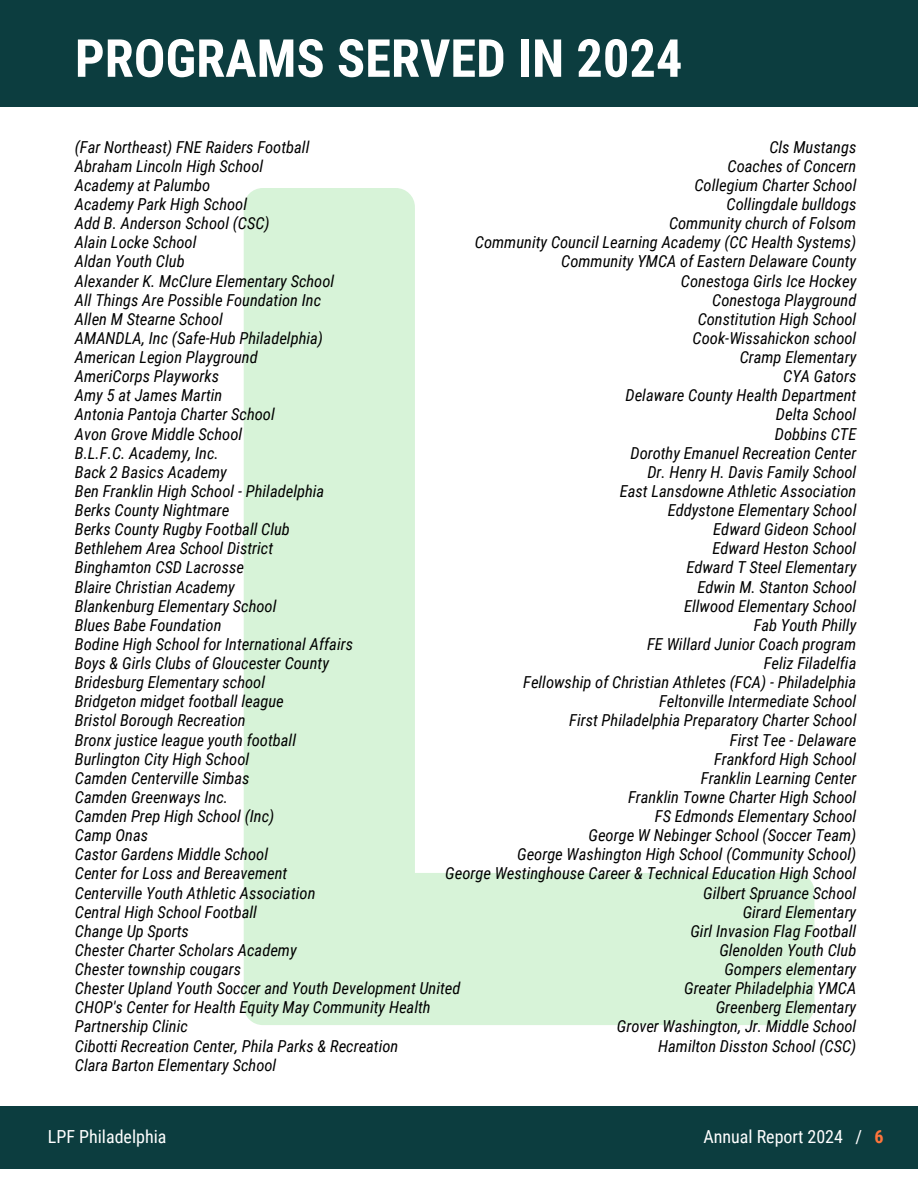
<style>
.page{position:relative;width:918px;height:1188px;background:#fff}
.page>*{position:absolute;margin:0;border:0;box-sizing:border-box;transform-origin:0 0}
.t1{font:700 52.5px "Roboto Condensed";color:#fff}
.t2{font:18px "Roboto Condensed";color:#fff}
.t3{font:italic 16.5px/19.2px "Roboto Condensed";color:#000}
.s1{font-weight:700;color:#ff753b}
</style>
<div class="page">
<div style="left:0;top:1106px;width:918px;height:63px;background:#0c3d3f"></div>
<svg style="left:244px;top:188px;width:570px;height:837px"></svg>
<div style="left:0;top:0;width:918px;height:107px;background:#0c3d3f"></div>
<p class="t1" style="left:75px;top:28px;width:609px">PROGRAMS SERVED IN 2024</p>
<p class="t3" style="left:75px;top:137px;width:236px">(Far Northeast) FNE Raiders Football</p>
<p class="t3" style="left:75px;top:157px;width:190px">Abraham Lincoln High School</p>
<p class="t3" style="left:75px;top:176px;width:137px">Academy at Palumbo</p>
<p class="t3" style="left:75px;top:195px;width:174px">Academy Park High School</p>
<p class="t3" style="left:75px;top:214px;width:196px">Add B. Anderson School (CSC)</p>
<p class="t3" style="left:75px;top:233px;width:123px">Alain Locke School</p>
<p class="t3" style="left:75px;top:252px;width:111px">Aldan Youth Club</p>
<p class="t3" style="left:75px;top:271px;width:261px">Alexander K. McClure Elementary School</p>
<p class="t3" style="left:75px;top:290px;width:248px">All Things Are Possible Foundation Inc</p>
<p class="t3" style="left:75px;top:310px;width:149px">Allen M Stearne School</p>
<p class="t3" style="left:75px;top:329px;width:250px">AMANDLA, Inc (Safe-Hub Philadelphia)</p>
<p class="t3" style="left:75px;top:348px;width:184px">American Legion Playground</p>
<p class="t3" style="left:75px;top:367px;width:146px">AmeriCorps Playworks</p>
<p class="t3" style="left:75px;top:386px;width:149px">Amy 5 at James Martin</p>
<p class="t3" style="left:75px;top:405px;width:201px">Antonia Pantoja Charter School</p>
<p class="t3" style="left:75px;top:424px;width:169px">Avon Grove Middle School</p>
<p class="t3" style="left:75px;top:443px;width:145px">B.L.F.C. Academy, Inc.</p>
<p class="t3" style="left:75px;top:463px;width:153px">Back 2 Basics Academy</p>
<p class="t3" style="left:75px;top:482px;width:251px">Ben Franklin High School - Philadelphia</p>
<p class="t3" style="left:75px;top:501px;width:156px">Berks County Nightmare</p>
<p class="t3" style="left:75px;top:520px;width:217px">Berks County Rugby Football Club</p>
<p class="t3" style="left:75px;top:539px;width:200px">Bethlehem Area School District</p>
<p class="t3" style="left:75px;top:558px;width:171px">Binghamton CSD Lacrosse</p>
<p class="t3" style="left:75px;top:577px;width:162px">Blaire Christian Academy</p>
<p class="t3" style="left:75px;top:596px;width:203px">Blankenburg Elementary School</p>
<p class="t3" style="left:75px;top:616px;width:148px">Blues Babe Foundation</p>
<p class="t3" style="left:75px;top:635px;width:280px">Bodine High School for International Affairs</p>
<p class="t3" style="left:75px;top:654px;width:256px">Boys &amp; Girls Clubs of Gloucester County</p>
<p class="t3" style="left:75px;top:673px;width:192px">Bridesburg Elementary school</p>
<p class="t3" style="left:75px;top:692px;width:210px">Bridgeton midget football league</p>
<p class="t3" style="left:75px;top:711px;width:172px">Bristol Borough Recreation</p>
<p class="t3" style="left:75px;top:730px;width:223px">Bronx justice league youth football</p>
<p class="t3" style="left:75px;top:749px;width:176px">Burlington City High School</p>
<p class="t3" style="left:75px;top:769px;width:176px">Camden Centerville Simbas</p>
<p class="t3" style="left:75px;top:788px;width:155px">Camden Greenways Inc.</p>
<p class="t3" style="left:75px;top:807px;width:201px">Camden Prep High School (Inc)</p>
<p class="t3" style="left:75px;top:826px;width:75px">Camp Onas</p>
<p class="t3" style="left:75px;top:845px;width:195px">Castor Gardens Middle School</p>
<p class="t3" style="left:75px;top:864px;width:214px">Center for Loss and Bereavement</p>
<p class="t3" style="left:75px;top:883px;width:242px">Centerville Youth Athletic Association</p>
<p class="t3" style="left:75px;top:902px;width:184px">Central High School Football</p>
<p class="t3" style="left:75px;top:922px;width:116px">Change Up Sports</p>
<p class="t3" style="left:75px;top:941px;width:223px">Chester Charter Scholars Academy</p>
<p class="t3" style="left:75px;top:960px;width:168px">Chester township cougars</p>
<p class="t3" style="left:75px;top:979px;width:387px">Chester Upland Youth Soccer and Youth Development United</p>
<p class="t3" style="left:75px;top:998px;width:357px">CHOP's Center for Health Equity May Community Health<br>Partnership Clinic</p>
<p class="t3" style="left:75px;top:1036px;width:325px">Cibotti Recreation Center, Phila Parks &amp; Recreation</p>
<p class="t3" style="left:75px;top:1055px;width:203px">Clara Barton Elementary School</p>
<p class="t3" style="left:769px;top:137px;width:89px">Cls Mustangs</p>
<p class="t3" style="left:728px;top:157px;width:130px">Coaches of Concern</p>
<p class="t3" style="left:694px;top:176px;width:163px">Collegium Charter School</p>
<p class="t3" style="left:727px;top:195px;width:131px">Collingdale bulldogs</p>
<p class="t3" style="left:669px;top:214px;width:189px">Community church of Folsom</p>
<p class="t3" style="left:475px;top:233px;width:383px">Community Council Learning Academy (CC Health Systems)</p>
<p class="t3" style="left:561px;top:252px;width:297px">Community YMCA of Eastern Delaware County</p>
<p class="t3" style="left:681px;top:271px;width:177px">Conestoga Girls Ice Hockey</p>
<p class="t3" style="left:712px;top:290px;width:146px">Conestoga Playground</p>
<p class="t3" style="left:698px;top:310px;width:160px">Constitution High School</p>
<p class="t3" style="left:693px;top:329px;width:165px">Cook-Wissahickon school</p>
<p class="t3" style="left:740px;top:348px;width:118px">Cramp Elementary</p>
<p class="t3" style="left:783px;top:367px;width:75px">CYA Gators</p>
<p class="t3" style="left:626px;top:386px;width:232px">Delaware County Health Department</p>
<p class="t3" style="left:776px;top:405px;width:82px">Delta School</p>
<p class="t3" style="left:775px;top:424px;width:83px">Dobbins CTE</p>
<p class="t3" style="left:630px;top:443px;width:227px">Dorothy Emanuel Recreation Center</p>
<p class="t3" style="left:647px;top:463px;width:210px">Dr. Henry H. Davis Family School</p>
<p class="t3" style="left:620px;top:482px;width:238px">East Lansdowne Athletic Association</p>
<p class="t3" style="left:668px;top:501px;width:190px">Eddystone Elementary School</p>
<p class="t3" style="left:713px;top:520px;width:145px">Edward Gideon School</p>
<p class="t3" style="left:712px;top:539px;width:145px">Edward Heston School</p>
<p class="t3" style="left:686px;top:558px;width:171px">Edward T Steel Elementary</p>
<p class="t3" style="left:698px;top:577px;width:160px">Edwin M. Stanton School</p>
<p class="t3" style="left:684px;top:596px;width:174px">Ellwood Elementary School</p>
<p class="t3" style="left:754px;top:616px;width:104px">Fab Youth Philly</p>
<p class="t3" style="left:647px;top:635px;width:211px">FE Willard Junior Coach program</p>
<p class="t3" style="left:764px;top:654px;width:94px">Feliz Filadelfia</p>
<p class="t3" style="left:523px;top:673px;width:335px">Fellowship of Christian Athletes (FCA) - Philadelphia</p>
<p class="t3" style="left:659px;top:692px;width:199px">Feltonville Intermediate School</p>
<p class="t3" style="left:569px;top:711px;width:289px">First Philadelphia Preparatory Charter School</p>
<p class="t3" style="left:730px;top:730px;width:128px">First Tee - Delaware</p>
<p class="t3" style="left:714px;top:749px;width:144px">Frankford High School</p>
<p class="t3" style="left:701px;top:769px;width:157px">Franklin Learning Center</p>
<p class="t3" style="left:628px;top:788px;width:230px">Franklin Towne Charter High School</p>
<p class="t3" style="left:655px;top:807px;width:203px">FS Edmonds Elementary School</p>
<p class="t3" style="left:589px;top:826px;width:269px">George W Nebinger School (Soccer Team)</p>
<p class="t3" style="left:517px;top:845px;width:341px">George Washington High School (Community School)</p>
<p class="t3" style="left:445px;top:864px;width:413px">George Westinghouse Career &amp; Technical Education High School</p>
<p class="t3" style="left:703px;top:883px;width:155px">Gilbert Spruance School</p>
<p class="t3" style="left:743px;top:902px;width:115px">Girard Elementary</p>
<p class="t3" style="left:690px;top:922px;width:167px">Girl Invasion Flag Football</p>
<p class="t3" style="left:719px;top:941px;width:139px">Glenolden Youth Club</p>
<p class="t3" style="left:724px;top:960px;width:133px">Gompers elementary</p>
<p class="t3" style="left:684px;top:979px;width:174px">Greater Philadelphia YMCA</p>
<p class="t3" style="left:716px;top:998px;width:142px">Greenberg Elementary</p>
<p class="t3" style="left:617px;top:1017px;width:241px">Grover Washington, Jr. Middle School</p>
<p class="t3" style="left:658px;top:1036px;width:200px">Hamilton Disston School (CSC)</p>
<p class="t2" style="left:48px;top:1127px;width:120px">LPF Philadelphia</p>
<h1 class="t2" style="left:703px;top:1127px;width:182px">Annual Report 2024 / <span class="s1">6</span></h1>
</div>
